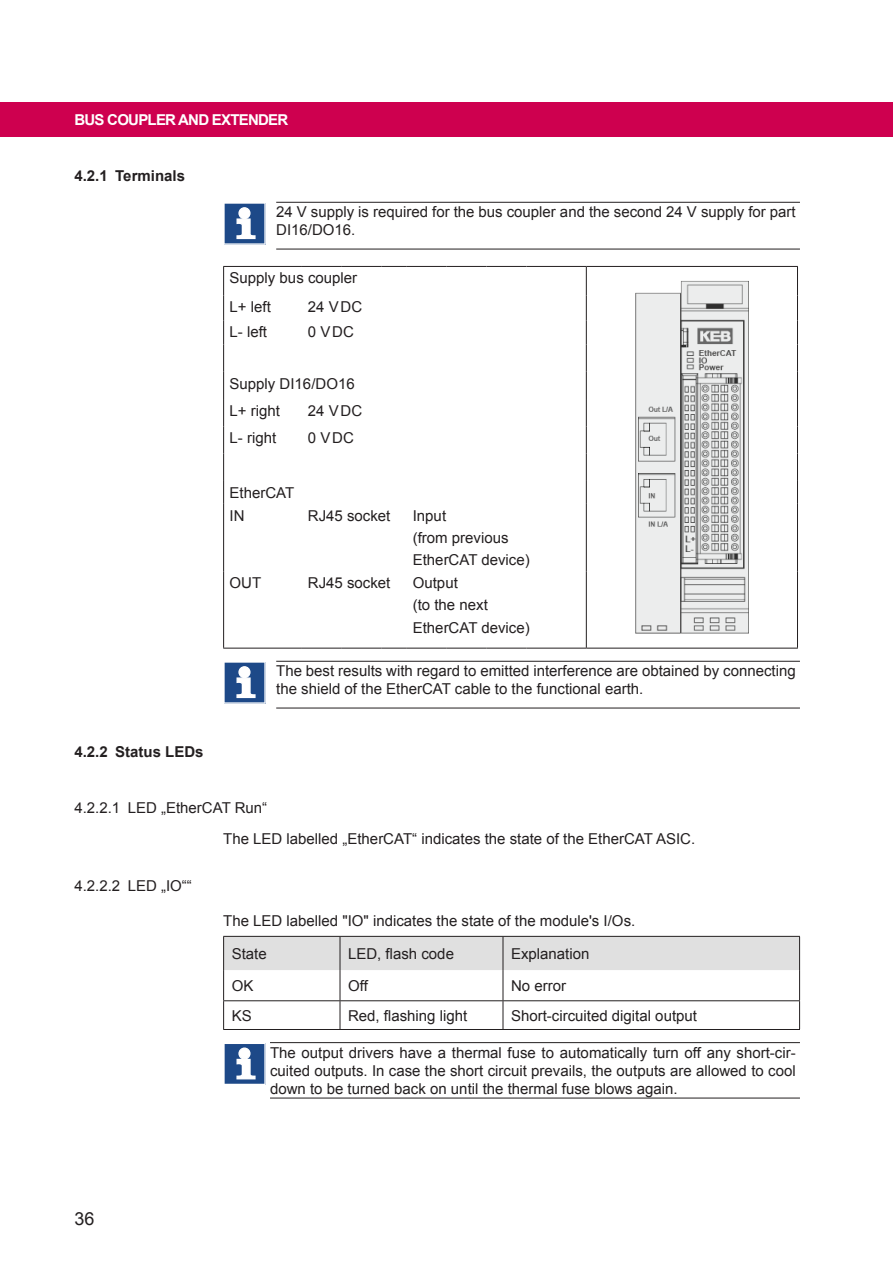
<style>
.page{position:relative;width:893px;height:1263px;background:#fff}
.page>*{position:absolute;margin:0;border:0;box-sizing:border-box;transform-origin:0 0}
.t1{font:18px "Arial";color:#231f20}
.txt_10p_normal_no_ta{font:15px/18px "Arial";color:#231f20}
.txt_10p_normal{font:15px "Arial";color:#231f20}
.t2{font:700 15px "Arial";color:#231f20}
.t3{font:700 15px "Arial";color:#fff}
</style>
<div class="page">
<div style="left:0;top:102px;width:893px;height:34px;background:#ce004f"></div>
<hr style="left:276px;top:202px;width:524px;height:1px;background:#231f20">
<hr style="left:276px;top:249px;width:524px;height:1px;background:#231f20">
<svg style="left:224px;top:203px;width:42px;height:42px"></svg>
<hr style="left:223px;top:266px;width:79px;height:1px;background:#231f20">
<hr style="left:302px;top:266px;width:40px;height:1px;background:#231f20">
<hr style="left:342px;top:266px;width:40px;height:1px;background:#231f20">
<svg style="left:382px;top:266px;width:25px;height:1px"></svg>
<hr style="left:407px;top:266px;width:40px;height:1px;background:#231f20">
<hr style="left:447px;top:266px;width:40px;height:1px;background:#231f20">
<hr style="left:487px;top:266px;width:39px;height:1px;background:#231f20">
<hr style="left:526px;top:266px;width:60px;height:1px;background:#231f20">
<hr style="left:223px;top:504px;width:1px;height:67px;background:#231f20">
<hr style="left:586px;top:648px;width:212px;height:1px;background:#231f20">
<hr style="left:586px;top:504px;width:1px;height:67px;background:#231f20">
<hr style="left:586px;top:571px;width:1px;height:77px;background:#231f20">
<svg style="left:223px;top:267px;width:1px;height:237px"></svg>
<hr style="left:223px;top:571px;width:1px;height:77px;background:#231f20">
<hr style="left:223px;top:648px;width:79px;height:1px;background:#231f20">
<hr style="left:302px;top:648px;width:40px;height:1px;background:#231f20">
<hr style="left:342px;top:648px;width:40px;height:1px;background:#231f20">
<svg style="left:382px;top:648px;width:25px;height:1px"></svg>
<hr style="left:407px;top:648px;width:40px;height:1px;background:#231f20">
<hr style="left:447px;top:648px;width:40px;height:1px;background:#231f20">
<hr style="left:487px;top:648px;width:39px;height:1px;background:#231f20">
<hr style="left:526px;top:648px;width:60px;height:1px;background:#231f20">
<hr style="left:586px;top:266px;width:212px;height:1px;background:#231f20">
<svg style="left:586px;top:267px;width:1px;height:237px"></svg>
<svg style="left:797px;top:267px;width:1px;height:237px"></svg>
<hr style="left:797px;top:504px;width:1px;height:67px;background:#231f20">
<hr style="left:797px;top:571px;width:1px;height:77px;background:#231f20">
<img style="left:635px;top:280px;width:113px;height:353px">
<hr style="left:276px;top:661px;width:524px;height:1px;background:#231f20">
<hr style="left:276px;top:708px;width:524px;height:1px;background:#231f20">
<svg style="left:224px;top:662px;width:42px;height:42px"></svg>
<div style="left:224px;top:937px;width:575px;height:33px;background:#e0e0e0"></div>
<hr style="left:223px;top:936px;width:117px;height:1px;background:#231f20">
<hr style="left:340px;top:936px;width:163px;height:1px;background:#231f20">
<hr style="left:340px;top:937px;width:1px;height:33px;background:#231f20">
<hr style="left:503px;top:936px;width:297px;height:1px;background:#231f20">
<hr style="left:503px;top:937px;width:1px;height:33px;background:#231f20">
<hr style="left:799px;top:937px;width:1px;height:33px;background:#231f20">
<hr style="left:340px;top:970px;width:1px;height:30px;background:#231f20">
<hr style="left:503px;top:970px;width:1px;height:30px;background:#231f20">
<hr style="left:799px;top:970px;width:1px;height:30px;background:#231f20">
<hr style="left:223px;top:1000px;width:117px;height:1px;background:#231f20">
<hr style="left:340px;top:1000px;width:163px;height:1px;background:#231f20">
<svg style="left:340px;top:1001px;width:1px;height:28px"></svg>
<hr style="left:503px;top:1000px;width:297px;height:1px;background:#231f20">
<svg style="left:503px;top:1001px;width:1px;height:28px"></svg>
<svg style="left:799px;top:1001px;width:1px;height:28px"></svg>
<hr style="left:223px;top:1029px;width:117px;height:1px;background:#231f20">
<hr style="left:340px;top:1029px;width:163px;height:1px;background:#231f20">
<hr style="left:503px;top:1029px;width:297px;height:1px;background:#231f20">
<hr style="left:223px;top:937px;width:1px;height:33px;background:#231f20">
<hr style="left:223px;top:970px;width:1px;height:30px;background:#231f20">
<svg style="left:223px;top:1001px;width:1px;height:28px"></svg>
<hr style="left:270px;top:1042px;width:530px;height:1px;background:#231f20">
<hr style="left:270px;top:1098px;width:530px;height:1px;background:#231f20">
<svg style="left:224px;top:1043px;width:42px;height:42px"></svg>
<p class="t3" style="left:74px;top:110px;width:9px">BUS</p>
<p class="t3" style="left:107px;top:110px;width:21px">COUPLER</p>
<p class="t3" style="left:178px;top:110px;width:54px">AND EXTENDER</p>
<p class="t2" style="left:74px;top:166px;width:112px">4.2.1 TERMINALS</p>
<p class="t2" style="left:74px;top:741px;width:131px">4.2.2 STATUS LEDS</p>
<p class="txt_10p_normal_no_ta" style="left:276px;top:203px;width:521px">24 V supply is required for the bus coupler and the second 24 V supply for part<br>DI16/DO16.</p>
<p class="txt_10p_normal_no_ta" style="left:230px;top:269px;width:129px">Supply bus coupler</p>
<p class="txt_10p_normal_no_ta" style="left:230px;top:298px;width:43px">L+ left</p>
<p class="txt_10p_normal_no_ta" style="left:308px;top:298px;width:56px">24 VDC</p>
<p class="txt_10p_normal_no_ta" style="left:230px;top:323px;width:39px">L- left</p>
<p class="txt_10p_normal_no_ta" style="left:308px;top:323px;width:48px">0 VDC</p>
<p class="txt_10p_normal_no_ta" style="left:230px;top:374px;width:127px">Supply DI16/DO16</p>
<p class="txt_10p_normal_no_ta" style="left:230px;top:402px;width:52px">L+ right</p>
<p class="txt_10p_normal_no_ta" style="left:308px;top:402px;width:56px">24 VDC</p>
<p class="txt_10p_normal_no_ta" style="left:230px;top:429px;width:48px">L- right</p>
<p class="txt_10p_normal_no_ta" style="left:308px;top:429px;width:48px">0 VDC</p>
<p class="txt_10p_normal_no_ta" style="left:230px;top:484px;width:66px">EtherCAT</p>
<p class="txt_10p_normal_no_ta" style="left:230px;top:507px;width:16px">IN</p>
<p class="txt_10p_normal_no_ta" style="left:308px;top:507px;width:84px">RJ45 socket</p>
<p class="txt_10p_normal_no_ta" style="left:413px;top:507px;width:35px">Input</p>
<p class="txt_10p_normal_no_ta" style="left:413px;top:529px;width:97px">(from previous</p>
<p class="txt_10p_normal_no_ta" style="left:413px;top:551px;width:118px">EtherCAT device)</p>
<p class="txt_10p_normal_no_ta" style="left:230px;top:574px;width:33px">OUT</p>
<p class="txt_10p_normal_no_ta" style="left:308px;top:574px;width:84px">RJ45 socket</p>
<p class="txt_10p_normal_no_ta" style="left:413px;top:574px;width:47px">Output</p>
<p class="txt_10p_normal_no_ta" style="left:413px;top:596px;width:77px">(to the next</p>
<p class="txt_10p_normal_no_ta" style="left:413px;top:619px;width:118px">EtherCAT device)</p>
<p class="txt_10p_normal_no_ta" style="left:276px;top:662px;width:521px">The best results with regard to emitted interference are obtained by connecting the shield of the EtherCAT cable to the functional earth.</p>
<p class="txt_10p_normal_no_ta" style="left:74px;top:799px;width:194px">4.2.2.1 LED „EtherCAT Run“</p>
<p class="txt_10p_normal" style="left:223px;top:828px;width:473px">The LED labelled „EtherCAT“ indicates the state of the EtherCAT ASIC.</p>
<p class="txt_10p_normal_no_ta" style="left:74px;top:877px;width:119px">4.2.2.2 LED „IO““</p>
<p class="txt_10p_normal" style="left:223px;top:911px;width:414px">The LED labelled "IO" indicates the state of the module's I/Os.</p>
<p class="txt_10p_normal_no_ta" style="left:232px;top:945px;width:37px">State</p>
<p class="txt_10p_normal_no_ta" style="left:348px;top:945px;width:107px">LED, flash code</p>
<p class="txt_10p_normal_no_ta" style="left:511px;top:945px;width:80px">Explanation</p>
<p class="txt_10p_normal_no_ta" style="left:232px;top:976px;width:23px">OK</p>
<p class="txt_10p_normal_no_ta" style="left:348px;top:976px;width:21px">Off</p>
<p class="txt_10p_normal_no_ta" style="left:511px;top:976px;width:57px">No error</p>
<p class="txt_10p_normal_no_ta" style="left:232px;top:1006px;width:22px">KS</p>
<p class="txt_10p_normal_no_ta" style="left:348px;top:1006px;width:121px">Red, flashing light</p>
<p class="txt_10p_normal_no_ta" style="left:511px;top:1006px;width:187px">Short-circuited digital output</p>
<p class="txt_10p_normal_no_ta" style="left:270px;top:1044px;width:527px;text-align:justify">The output drivers have a thermal fuse to automatically turn off any short-cir&shy;cuited outputs. In case the short circuit prevails, the outputs are allowed to cool down to be turned back on until the thermal fuse blows again.</p>
<p class="t1" style="left:74px;top:1207px;width:22px">36</p>
</div>
